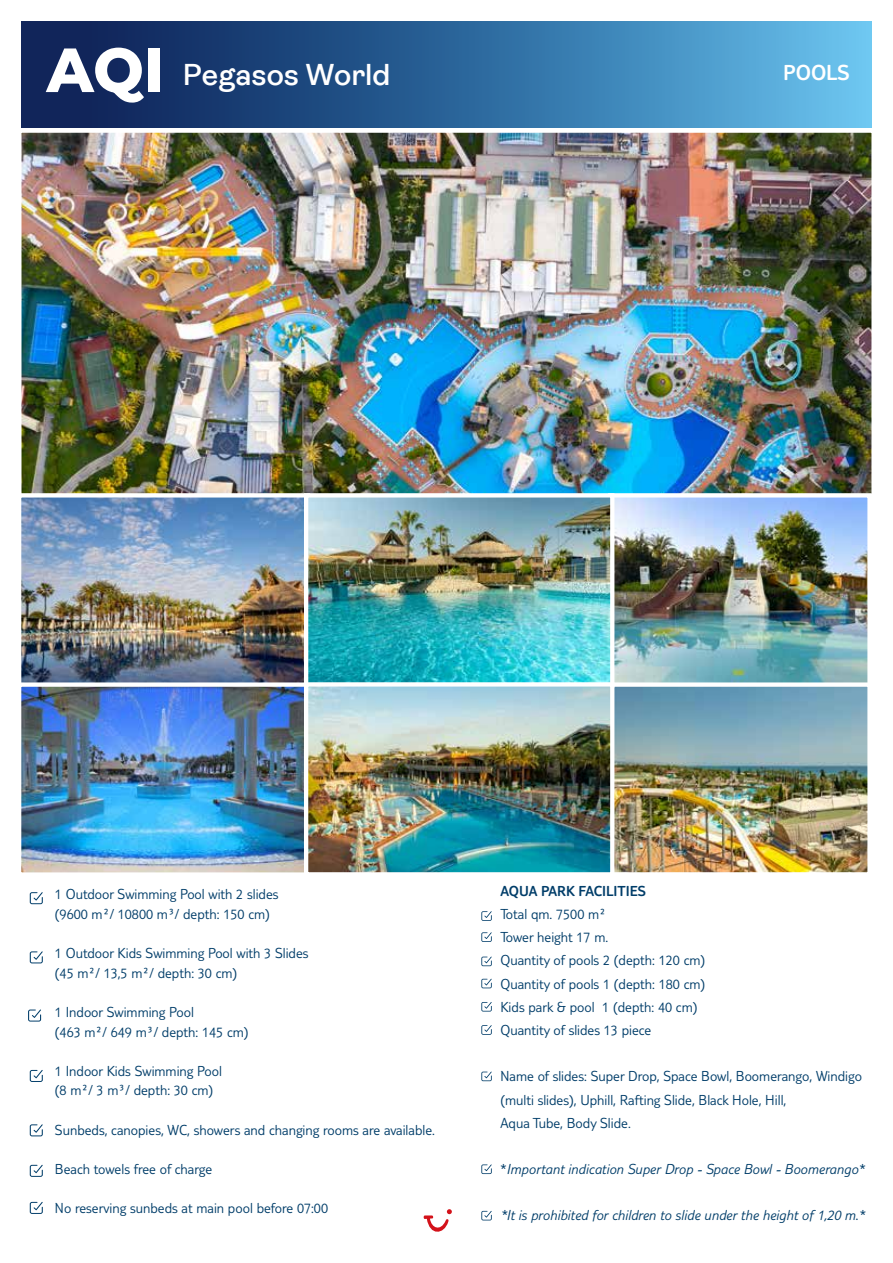
<style>
.page{position:relative;width:893px;height:1263px;background:#fff}
.page>*{position:absolute;margin:0;border:0;box-sizing:border-box;transform-origin:0 0}
.t1{font:600 30px "Ambit";color:#fff}
.t2{font:300 22.5px "TUI Type Pro";color:#fff}
.t3{font:300 15px/23.2px "TUI Type Pro";color:#003d69}
.t4{font:italic 300 15px "TUI Type Pro";color:#003d69}
.t5{font:300 15px "TUI Type Pro";color:#003d69}
.s1{font-style:normal}
</style>
<div class="page">
<svg style="left:21px;top:21px;width:851px;height:107px;background:#336c9f"></svg>
<svg style="left:424px;top:1209px;width:28px;height:23px"></svg>
<img style="left:22px;top:133px;width:849px;height:360px">
<div style="left:17px;top:128px;width:859px;height:370px;border:4px solid #fff"></div>
<svg style="left:30px;top:892px;width:13px;height:12px"></svg>
<svg style="left:481px;top:911px;width:11px;height:10px"></svg>
<svg style="left:481px;top:932px;width:11px;height:10px"></svg>
<svg style="left:481px;top:956px;width:11px;height:10px"></svg>
<svg style="left:481px;top:979px;width:11px;height:9px"></svg>
<svg style="left:481px;top:1002px;width:11px;height:9px"></svg>
<svg style="left:481px;top:1025px;width:11px;height:10px"></svg>
<svg style="left:481px;top:1071px;width:11px;height:10px"></svg>
<svg style="left:481px;top:1164px;width:11px;height:10px"></svg>
<svg style="left:481px;top:1211px;width:11px;height:9px"></svg>
<svg style="left:30px;top:951px;width:13px;height:12px"></svg>
<svg style="left:30px;top:1070px;width:13px;height:12px"></svg>
<svg style="left:28px;top:1009px;width:13px;height:12px"></svg>
<svg style="left:30px;top:1124px;width:13px;height:12px"></svg>
<svg style="left:30px;top:1165px;width:13px;height:12px"></svg>
<svg style="left:30px;top:1202px;width:13px;height:12px"></svg>
<img style="left:22px;top:498px;width:282px;height:184px">
<div style="left:17px;top:493px;width:293px;height:194px;border:4px solid #fff"></div>
<img style="left:614px;top:498px;width:253px;height:184px">
<div style="left:608px;top:493px;width:264px;height:194px;border:4px solid #fff"></div>
<img style="left:614px;top:687px;width:253px;height:184px">
<div style="left:608px;top:682px;width:264px;height:194px;border:4px solid #fff"></div>
<img style="left:22px;top:687px;width:282px;height:185px">
<div style="left:17px;top:682px;width:293px;height:195px;border:4px solid #fff"></div>
<img style="left:309px;top:498px;width:300px;height:184px">
<div style="left:304px;top:493px;width:310px;height:194px;border:4px solid #fff"></div>
<img style="left:309px;top:687px;width:300px;height:184px">
<div style="left:304px;top:682px;width:310px;height:194px;border:4px solid #fff"></div>
<svg style="left:46px;top:48px;width:98px;height:55px"></svg>
<div style="left:148px;top:48px;width:12px;height:44px;background:#fff"></div>
<h1 class="t1" style="left:183px;top:58px;width:209px">Pegasos World</h1>
<h2 class="t2" style="left:783px;top:60px;width:68px">POOLS</h2>
<p class="t3" style="left:55px;top:884px;width:225px;line-height:19.6px">1 Outdoor Swimming Pool with 2 slides (9600 m²/ 10800 m³/ depth: 150 cm)</p>
<p class="t3" style="left:55px;top:943px;width:255px;line-height:19.6px">1 Outdoor Kids Swimming Pool with 3 Slides (45 m²/ 13,5 m²/ depth: 30 cm)</p>
<p class="t3" style="left:55px;top:1002px;width:195px;line-height:19.6px">1 Indoor Swimming Pool<br>(463 m²/ 649 m³/ depth: 145 cm)</p>
<p class="t3" style="left:55px;top:1061px;width:168px;line-height:19.6px">1 Indoor Kids Swimming Pool (8 m²/ 3 m³/ depth: 30 cm)</p>
<p class="t3" style="left:55px;top:1118px;width:381px">Sunbeds, canopies, WC, showers and changing rooms are available.</p>
<p class="t3" style="left:55px;top:1157px;width:159px">Beach towels free of charge</p>
<p class="t3" style="left:55px;top:1196px;width:275px">No reserving sunbeds at main pool before 07:00</p>
<p class="t5" style="left:500px;top:882px;width:147px">AQUA PARK FACILITIES</p>
<p class="t3" style="left:500px;top:902px;width:206px">Total qm. 7500 m²<br>Tower height 17 m.<br>Quantity of pools 2 (depth: 120 cm)<br>Quantity of pools 1 (depth: 180 cm)<br>Kids park &amp; pool 1 (depth: 40 cm)<br>Quantity of slides 13 piece</p>
<p class="t3" style="left:500px;top:1064px;width:363px">Name of slides: Super Drop, Space Bowl, Boomerango, Windigo (multi slides), Uphill, Rafting Slide, Black Hole, Hill,<br>Aqua Tube, Body Slide.</p>
<p class="t4" style="left:500px;top:1160px;width:365px"><span class="s1">*</span>Important indication Super Drop - Space Bowl - Boomerango*</p>
<p class="t4" style="left:500px;top:1207px;width:366px">*It is prohibited for children to slide under the height of 1,20 m.*</p>
</div>
